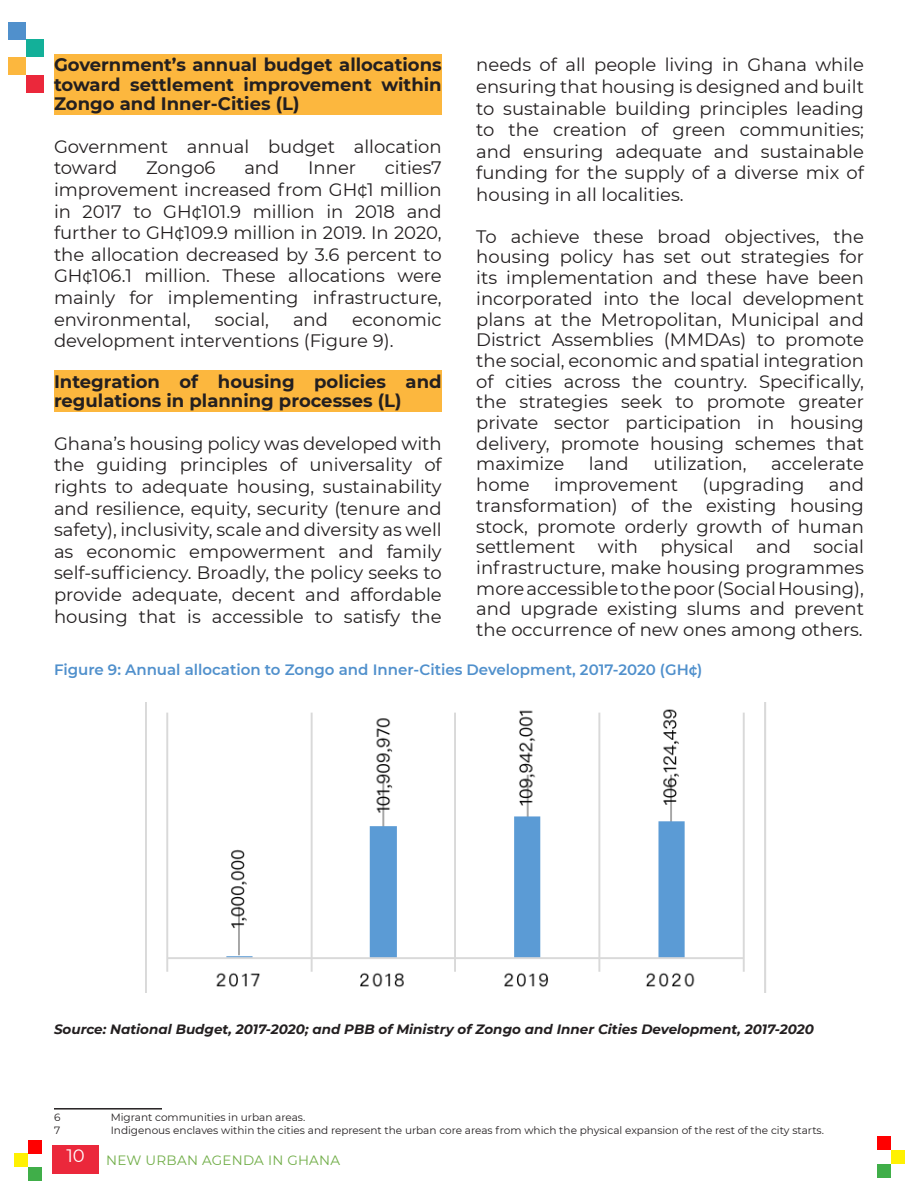
<style>
.page{position:relative;width:918px;height:1188px;background:#fff}
.page>*{position:absolute;margin:0;border:0;box-sizing:border-box;transform-origin:0 0}
.t1{font:18px/21.6px "Montserrat";color:#231f20;text-align:justify}
.t2{font:700 18px/19.5px "Montserrat";color:#231f20;text-align:justify}
.figure{font:600 15px "Montserrat";color:#5090cc}
.t3{font:italic 700 13.5px "Montserrat";color:#231f20}
.t4{font:13.5px "Montserrat";letter-spacing:.02em;color:#70ad47}
.Footnote_text{font:10.5px "Montserrat";color:#231f20}
</style>
<div class="page">
<div style="left:8px;top:22px;width:18px;height:18px;background:#5090cc"></div>
<div style="left:26px;top:40px;width:18px;height:17px;background:#13b099"></div>
<div style="left:8px;top:57px;width:18px;height:18px;background:#fcb73e"></div>
<div style="left:26px;top:75px;width:18px;height:18px;background:#eb283b"></div>
<div style="left:52px;top:1145px;width:47px;height:29px;background:#eb283b"></div>
<div style="left:877px;top:1136px;width:14px;height:14px;background:#f00"></div>
<div style="left:891px;top:1150px;width:14px;height:14px;background:#fff101"></div>
<div style="left:877px;top:1164px;width:14px;height:14px;background:#40ae49"></div>
<div style="left:28px;top:1140px;width:14px;height:13px;background:#f00"></div>
<div style="left:14px;top:1153px;width:14px;height:14px;background:#fff101"></div>
<div style="left:28px;top:1167px;width:14px;height:14px;background:#40ae49"></div>
<div style="left:54px;top:54px;width:388px;height:61px;background:#fcb73e"></div>
<div style="left:54px;top:370px;width:388px;height:42px;background:#fcb73e"></div>
<hr style="left:54px;top:1108px;width:108px;height:2px;background:#231f20">
<img style="left:146px;top:703px;width:620px;height:290px">
<p class="t2" style="left:54px;top:54px;width:389px">Government’s annual budget allocations toward settlement improvement within Zongo and Inner-Cities (L)</p>
<p class="t1" style="left:54px;top:135px;width:389px">Government annual budget allocation toward</p>
<p class="t1" style="left:476px;top:54px;width:389px">needs of all people living in Ghana while ensuring that housing is designed and built to sustainable building principles leading to the creation of green communities; and ensuring adequate and sustainable funding for the supply of a diverse mix of housing in all localities.</p>
<p class="t1" style="left:476px;top:225px;width:389px;line-height:20.7px">To achieve these broad objectives, the housing policy has set out strategies for its implementation and these have been incorporated into the local development plans at the Metropolitan, Municipal and District Assemblies (MMDAs) to promote the social, economic and spatial integration of cities across the country. Specifically, the strategies seek to promote greater private sector participation in housing delivery, promote housing schemes that maximize</p>
<p class="t1" style="left:54px;top:157px;width:389px;text-indent:331px">cities7 improvement increased from GH¢1 million in 2017 to GH¢101.9 million in 2018 and further to GH¢109.9 million in 2019. In 2020, the allocation decreased by 3.6 percent to GH¢106.1 million. These allocations were mainly for implementing infrastructure, environmental,</p>
<p class="t1" style="left:146px;top:157px;width:71px">Zongo6</p>
<p class="t1" style="left:244px;top:157px;width:37px">and</p>
<p class="t1" style="left:308px;top:157px;width:49px">Inner</p>
<p class="t1" style="left:54px;top:308px;width:389px;text-indent:298px">economic development interventions (Figure 9).</p>
<p class="t2" style="left:54px;top:371px;width:389px">Integration of housing policies and regulations in planning processes (L)</p>
<p class="t1" style="left:54px;top:432px;width:389px">Ghana’s housing policy was developed with the guiding principles of universality of rights to adequate housing, sustainability and resilience, equity, security (tenure and safety), inclusivity, scale and diversity as well as economic empowerment and family self-sufficiency. Broadly, the policy seeks to provide adequate, decent and affordable housing that is accessible to satisfy the</p>
<p class="t1" style="left:215px;top:308px;width:56px">social,</p>
<p class="t1" style="left:293px;top:308px;width:37px">and</p>
<p class="t1" style="left:589px;top:453px;width:41px">land</p>
<p class="t1" style="left:653px;top:453px;width:95px">utilization,</p>
<p class="t1" style="left:771px;top:453px;width:94px">accelerate</p>
<p class="t1" style="left:476px;top:474px;width:389px;line-height:20.7px;text-indent:353px">and transformation) of the existing housing stock, promote orderly growth of human settlement with physical and social infrastructure, make housing programmes more accessible to the poor (Social Housing), and upgrade existing slums and prevent the occurrence of new ones among others.</p>
<p class="figure" style="left:54px;top:659px;width:650px">Figure 9: Annual allocation to Zongo and Inner-Cities Development, 2017-2020 (GH¢)</p>
<p class="t1" style="left:476px;top:473px;width:55px">home</p>
<p class="t1" style="left:554px;top:473px;width:126px">improvement</p>
<p class="t1" style="left:703px;top:473px;width:103px">(upgrading</p>
<p class="t3" style="left:54px;top:1019px;width:761px">Source: National Budget, 2017-2020; and PBB of Ministry of Zongo and Inner Cities Development, 2017-2020</p>
<p class="Footnote_text" style="left:54px;top:1110px;width:8px">6</p>
<p class="Footnote_text" style="left:111px;top:1110px;width:196px">Migrant communities in urban areas.</p>
<p class="Footnote_text" style="left:54px;top:1123px;width:8px">7</p>
<p class="Footnote_text" style="left:111px;top:1123px;width:715px">Indigenous enclaves within the cities and represent the urban core areas from which the physical expansion of the rest of the city starts.</p>
<p class="t4" style="left:66px;top:1151px;width:275px"><sup>10</sup> NEW URBAN AGENDA IN GHANA</p>
</div>
